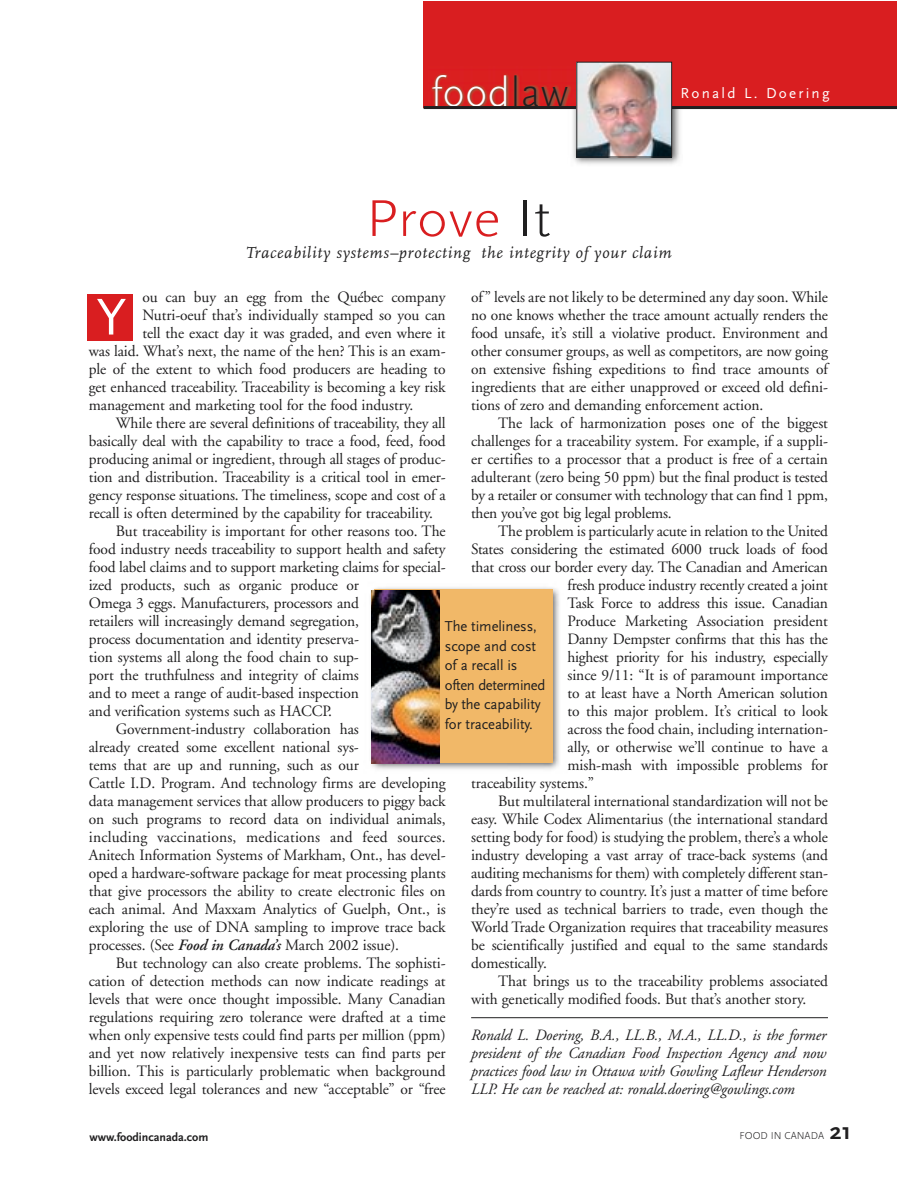
<style>
.page{position:relative;width:918px;height:1188px;background:#fff}
.page>*{position:absolute;margin:0;border:0;box-sizing:border-box;transform-origin:0 0}
.t1{font:300 54px "Scala Sans";color:#d91e20;scale:1.1 1}
.t2{font:54px "Scala Sans";color:#fff}
.t3{font:300 42px "Scala Sans";letter-spacing:.015em;color:#fff}
.t4{font:700 24px "Scala Sans";color:#201f20}
.t5{font:italic 16.5px "Scala LF";letter-spacing:.05em;color:#201f20}
.t6{font:15.75px/18px "Adobe Garamond";letter-spacing:-.005em;color:#201f20;text-align:justify}
.t7{font:italic 15.75px/18px "Adobe Garamond";letter-spacing:-.005em;color:#201f20;text-align:justify}
.t8{font:15.75px "Adobe Garamond";letter-spacing:.015em;color:#201f20}
.t9{font:15px/19.5px "Scala Sans";letter-spacing:-.005em;color:#201f20}
.t10{font:15px "Scala Sans";letter-spacing:.15em;color:#fff}
.t11{font:700 12px "Scala Sans LF";color:#201f20}
.t12{font:300 10.5px "Scala Sans";color:#201f20}
.s1{color:#201f20}
.s2{font-weight:600;font-style:italic}
</style>
<div class="page">
<img style="left:371px;top:587px;width:188px;height:183px">
<hr style="left:471px;top:1017px;width:357px;height:1px;background:#201f20">
<div style="left:88px;top:294px;width:45px;height:47px;background:#d91e20"></div>
<div style="left:374px;top:590px;width:179px;height:173px;background:#f1b868"></div>
<img style="left:372px;top:590px;width:67px;height:173px">
<img style="left:568px;top:109px;width:115px;height:55px">
<div style="left:424px;top:2px;width:473px;height:106px;background:#d91e20"></div>
<img style="left:431px;top:74px;width:140px;height:32px">
<hr style="left:424px;top:106px;width:473px;height:3px;background:#201f20">
<img style="left:578px;top:64px;width:92px;height:91px">
<div style="left:576px;top:62px;width:96px;height:95px;border:1px solid #201f20"></div>
<h2 class="t3" style="left:431px;top:76px;width:139px">food<span class="s1">law</span></h2>
<p class="t10" style="left:681px;top:88px;width:150px">Ronald L. Doering</p>
<h1 class="t1" style="left:366px;top:198px;width:170px">Prove <span class="s1">It</span></h1>
<p class="t5" style="left:245px;top:247px;width:428px">Traceability systems–protecting the integrity of your claim</p>
<p class="t6" style="left:142px;top:289px;width:305px">ou can buy an egg from the Québec company</p>
<p class="t6" style="left:142px;top:307px;width:305px">Nutri-oeuf that’s individually stamped so you can</p>
<p class="t6" style="left:142px;top:325px;width:305px">tell the exact day it was graded, and even where it</p>
<p class="t6" style="left:89px;top:343px;width:358px">was laid. What’s next, the name of the hen? This is an exam-</p>
<p class="t6" style="left:89px;top:361px;width:358px">ple of the extent to which food producers are heading to</p>
<p class="t6" style="left:89px;top:379px;width:358px">get enhanced traceability. Traceability is becoming a key risk</p>
<p class="t6" style="left:89px;top:397px;width:326px">management and marketing tool for the food industry.</p>
<p class="t6" style="left:116px;top:415px;width:331px">While there are several definitions of traceability, they all</p>
<p class="t6" style="left:89px;top:433px;width:358px">basically deal with the capability to trace a food, feed, food</p>
<p class="t6" style="left:89px;top:451px;width:358px">producing animal or ingredient, through all stages of produc-</p>
<p class="t6" style="left:89px;top:469px;width:358px">tion and distribution. Traceability is a critical tool in emer-</p>
<p class="t6" style="left:89px;top:487px;width:358px">gency response situations. The timeliness, scope and cost of a</p>
<p class="t6" style="left:89px;top:505px;width:346px">recall is often determined by the capability for traceability.</p>
<p class="t6" style="left:116px;top:523px;width:331px">But traceability is important for other reasons too. The</p>
<p class="t6" style="left:89px;top:541px;width:358px">food industry needs traceability to support health and safety</p>
<p class="t6" style="left:89px;top:559px;width:358px">food label claims and to support marketing claims for special-</p>
<p class="t6" style="left:89px;top:577px;width:272px">ized products, such as organic produce or</p>
<p class="t6" style="left:89px;top:595px;width:272px">Omega 3 eggs. Manufacturers, processors and</p>
<p class="t6" style="left:89px;top:613px;width:272px">retailers will increasingly demand segregation,</p>
<p class="t6" style="left:89px;top:631px;width:272px">process documentation and identity preserva-</p>
<p class="t6" style="left:89px;top:649px;width:272px">tion systems all along the food chain to sup-</p>
<p class="t6" style="left:89px;top:667px;width:272px">port the truthfulness and integrity of claims</p>
<p class="t6" style="left:89px;top:685px;width:272px">and to meet a range of audit-based inspection</p>
<p class="t6" style="left:89px;top:703px;width:245px">and verification systems such as HACCP.</p>
<p class="t6" style="left:116px;top:721px;width:245px">Government-industry collaboration has</p>
<p class="t6" style="left:89px;top:739px;width:272px">already created some excellent national sys-</p>
<p class="t6" style="left:89px;top:757px;width:272px">tems that are up and running, such as our</p>
<p class="t6" style="left:89px;top:775px;width:358px">Cattle I.D. Program. And technology firms are developing</p>
<p class="t6" style="left:89px;top:793px;width:358px">data management services that allow producers to piggy back</p>
<p class="t6" style="left:89px;top:811px;width:358px">on such programs to record data on individual animals,</p>
<p class="t8" style="left:89px;top:830px;width:358px">including vaccinations, medications and feed sources.</p>
<p class="t6" style="left:89px;top:847px;width:358px">Anitech Information Systems of Markham, Ont., has devel-</p>
<p class="t6" style="left:89px;top:865px;width:358px">oped a hardware-software package for meat processing plants</p>
<p class="t6" style="left:89px;top:883px;width:358px">that give processors the ability to create electronic files on</p>
<p class="t6" style="left:89px;top:901px;width:358px">each animal. And Maxxam Analytics of Guelph, Ont., is</p>
<p class="t6" style="left:89px;top:919px;width:358px">exploring the use of DNA sampling to improve trace back</p>
<p class="t6" style="left:89px;top:937px;width:312px">processes. (See <span class="s2">Food in Canada’s</span> March 2002 issue).</p>
<p class="t6" style="left:116px;top:955px;width:331px">But technology can also create problems. The sophisti-</p>
<p class="t6" style="left:89px;top:973px;width:358px">cation of detection methods can now indicate readings at</p>
<p class="t6" style="left:89px;top:991px;width:358px">levels that were once thought impossible. Many Canadian</p>
<p class="t6" style="left:89px;top:1009px;width:358px">regulations requiring zero tolerance were drafted at a time</p>
<p class="t6" style="left:89px;top:1027px;width:358px">when only expensive tests could find parts per million (ppm)</p>
<p class="t6" style="left:89px;top:1045px;width:358px">and yet now relatively inexpensive tests can find parts per</p>
<p class="t6" style="left:89px;top:1063px;width:358px">billion. This is particularly problematic when background</p>
<p class="t6" style="left:89px;top:1081px;width:358px">levels exceed legal tolerances and new “acceptable” or “free</p>
<p class="t6" style="left:471px;top:289px;width:358px">of” levels are not likely to be determined any day soon. While no one knows whether the trace amount actually renders the food unsafe, it’s still a violative product. Environment and other consumer groups, as well as competitors, are now going on extensive fishing expeditions to find trace amounts of ingredients that are either unapproved or exceed old defini&shy;tions of zero and demanding enforcement action.</p>
<p class="t6" style="left:471px;top:415px;width:358px;text-indent:27px">The lack of harmonization poses one of the biggest challenges for a traceability system. For example, if a suppli&shy;er certifies to a processor that a product is free of a certain adulterant (zero being 50 ppm) but the final product is tested by a retailer or consumer with technology that can find 1 ppm, then you’ve got big legal problems.</p>
<p class="t6" style="left:498px;top:523px;width:331px">The problem is particularly acute in relation to the United</p>
<p class="t6" style="left:471px;top:541px;width:358px">States considering the estimated 6000 truck loads of food</p>
<p class="t6" style="left:471px;top:559px;width:358px">that cross our border every day. The Canadian and American</p>
<p class="t6" style="left:568px;top:577px;width:262px">fresh produce industry recently created a joint</p>
<p class="t6" style="left:568px;top:595px;width:262px">Task Force to address this issue. Canadian</p>
<p class="t6" style="left:568px;top:613px;width:262px">Produce Marketing Association president</p>
<p class="t6" style="left:568px;top:631px;width:262px">Danny Dempster confirms that this has the</p>
<p class="t6" style="left:568px;top:649px;width:262px">highest priority for his industry, especially</p>
<p class="t6" style="left:568px;top:667px;width:262px">since 9/11: “It is of paramount importance</p>
<p class="t6" style="left:568px;top:685px;width:262px">to at least have a North American solution</p>
<p class="t6" style="left:568px;top:703px;width:262px">to this major problem. It’s critical to look</p>
<p class="t6" style="left:568px;top:721px;width:262px">across the food chain, including internation-</p>
<p class="t6" style="left:568px;top:739px;width:262px">ally, or otherwise we’ll continue to have a</p>
<p class="t6" style="left:568px;top:757px;width:262px">mish-mash with impossible problems for</p>
<p class="t6" style="left:471px;top:775px;width:124px">traceability systems.”</p>
<p class="t6" style="left:498px;top:793px;width:331px">But multilateral international standardization will not be</p>
<p class="t6" style="left:471px;top:811px;width:358px">easy. While Codex Alimentarius (the international standard</p>
<p class="t6" style="left:471px;top:829px;width:358px">setting body for food) is studying the problem, there’s a whole</p>
<p class="t6" style="left:471px;top:847px;width:358px">industry developing a vast array of trace-back systems (and</p>
<p class="t6" style="left:471px;top:865px;width:358px">auditing mechanisms for them) with completely different stan-</p>
<p class="t6" style="left:471px;top:883px;width:358px">dards from country to country. It’s just a matter of time before</p>
<p class="t6" style="left:471px;top:901px;width:358px">they’re used as technical barriers to trade, even though the</p>
<p class="t6" style="left:471px;top:919px;width:358px">World Trade Organization requires that traceability measures</p>
<p class="t6" style="left:471px;top:937px;width:358px">be scientifically justified and equal to the same standards</p>
<p class="t6" style="left:471px;top:955px;width:77px">domestically.</p>
<p class="t6" style="left:498px;top:973px;width:331px">That brings us to the traceability problems associated</p>
<p class="t6" style="left:471px;top:991px;width:337px">with genetically modified foods. But that’s another story.</p>
<p class="t7" style="left:471px;top:1027px;width:357px">Ronald L. Doering, B.A., LL.B., M.A., LL.D., is the former president of the Canadian Food Inspection Agency and now practices food law in Ottawa with Gowling Lafleur Henderson LLP. He can be reached at: ronald.doering@gowlings.com</p>
<h1 class="t2" style="left:97px;top:296px;width:31px">Y</h1>
<p class="t9" style="left:445px;top:618px;width:102px">The timeliness, scope and cost of a recall is often determined by the capability for traceability.</p>
<p class="t11" style="left:89px;top:1132px;width:120px">www.foodincanada.com</p>
<p class="t12" style="left:739px;top:1132px;width:86px">FOOD IN CANADA</p>
<h3 class="t4" style="left:830px;top:1122px;width:23px">21</h3>
</div>
